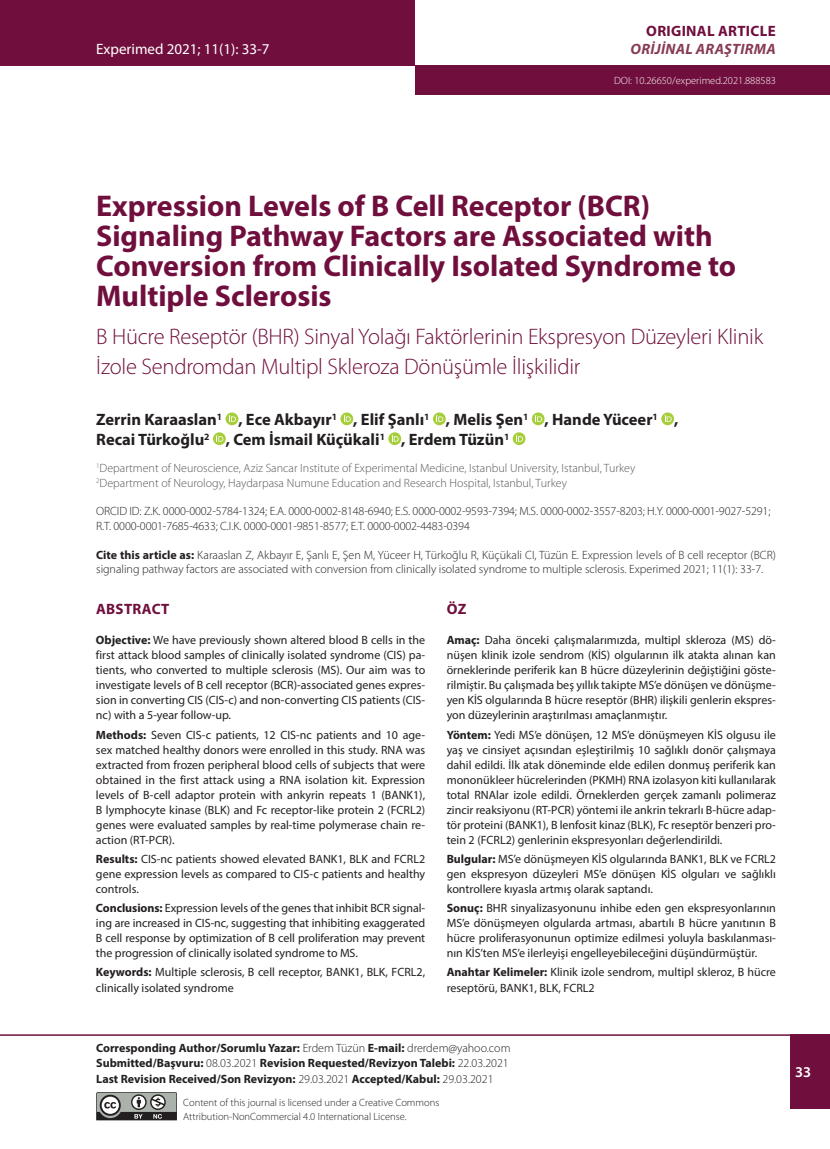
<style>
.page{position:relative;width:830px;height:1149px;background:#fff}
.page>*{position:absolute;margin:0;border:0;box-sizing:border-box;transform-origin:0 0}
.t1{font:700 30px/30px "Myriad Pro";color:#700f3d}
.t2{font:300 22.5px/30px "Myriad Pro";letter-spacing:-.01em;color:#700f3d}
.t3{font:700 16.5px/19.8px "Myriad Pro";color:#231f20}
.t4{font:700 15px "Myriad Pro";letter-spacing:.02em;color:#700f3d}
.t5{font:15px "Myriad Pro";color:#fff}
.t6{font:italic 700 15px "Myriad Pro";letter-spacing:.02em;color:#873c54}
.t7{font:600 15px "Myriad Pro";color:#fff}
.t8{font:12px/15px "Myriad Pro";color:#231f20;text-align:justify}
.t9{font:300 12px/14.4px "Myriad Pro";color:#231f20}
.t10{font:700 12px/15.6px "Myriad Pro";color:#231f20}
.t11{font:300 12px/14.4px "Myriad Pro";color:#57585a}
.t12{font:300 10.5px/14.7px "Myriad Pro";color:#231f20}
.t13{font:300 10.5px "Myriad Pro";color:#fff}
.s1{font-weight:700}
.s2{font-weight:300}
</style>
<div class="page">
<div style="left:0;top:0;width:415px;height:66px;background:#700f3d"></div>
<div style="left:415px;top:66px;width:414px;height:29px;background:#700f3d"></div>
<svg style="left:225px;top:412px;width:13px;height:13px"></svg>
<svg style="left:229px;top:415px;width:7px;height:7px"></svg>
<svg style="left:340px;top:412px;width:13px;height:13px"></svg>
<svg style="left:344px;top:415px;width:6px;height:7px"></svg>
<svg style="left:433px;top:412px;width:12px;height:13px"></svg>
<svg style="left:436px;top:415px;width:7px;height:7px"></svg>
<svg style="left:531px;top:412px;width:13px;height:13px"></svg>
<svg style="left:535px;top:415px;width:7px;height:7px"></svg>
<svg style="left:661px;top:412px;width:12px;height:13px"></svg>
<svg style="left:664px;top:415px;width:7px;height:7px"></svg>
<svg style="left:213px;top:432px;width:13px;height:13px"></svg>
<svg style="left:216px;top:434px;width:7px;height:7px"></svg>
<svg style="left:388px;top:432px;width:13px;height:13px"></svg>
<svg style="left:391px;top:434px;width:7px;height:7px"></svg>
<svg style="left:512px;top:432px;width:13px;height:13px"></svg>
<svg style="left:516px;top:434px;width:7px;height:7px"></svg>
<hr style="left:0;top:1033px;width:829px;height:2px;background:#700f3d">
<div style="left:790px;top:1034px;width:39px;height:74px;background:#700f3d"></div>
<svg style="left:96px;top:1092px;width:81px;height:27px;background:#858784"></svg>
<p class="t5" style="left:96px;top:39px;width:175px">Experimed 2021; 11(1): 33-7</p>
<p class="t4" style="left:646px;top:21px;width:131px">ORIGINAL ARTICLE</p>
<p class="t6" style="left:630px;top:39px;width:147px">ORİJİNAL ARAŞTIRMA</p>
<p class="t13" style="left:614px;top:75px;width:163px">DOI: 10.26650/experimed.2021.888583</p>
<h1 class="t1" style="left:96px;top:190px;width:641px">Expression Levels of B Cell Receptor (BCR)<br>Signaling Pathway Factors are Associated with Conversion from Clinically Isolated Syndrome to Multiple Sclerosis</h1>
<h2 class="t2" style="left:96px;top:321px;width:668px">B Hücre Reseptör (BHR) Sinyal Yolağı Faktörlerinin Ekspresyon Düzeyleri Klinik<br>İzole Sendromdan Multipl Skleroza Dönüşümle İlişkilidir</h2>
<h3 class="t3" style="left:96px;top:409px;width:583px">Zerrin Karaaslan<sup>1</sup> , Ece Akbayır<sup>1</sup> , Elif Şanlı<sup>1</sup> , Melis Şen<sup>1</sup> , Hande Yüceer<sup>1</sup> ,<br>Recai Türkoğlu<sup>2</sup> , Cem İsmail Küçükali<sup>1</sup> , Erdem Tüzün<sup>1</sup></h3>
<p class="t11" style="left:96px;top:461px;width:540px"><sup>1</sup>Department of Neuroscience, Aziz Sancar Institute of Experimental Medicine, Istanbul University, Istanbul, Turkey<br><sup>2</sup>Department of Neurology, Haydarpasa Numune Education and Research Hospital, Istanbul, Turkey</p>
<p class="t9" style="left:96px;top:504px;width:675px">ORCID ID: Z.K. 0000-0002-5784-1324; E.A. 0000-0002-8148-6940; E.S. 0000-0002-9593-7394; M.S. 0000-0002-3557-8203; H.Y. 0000-0001-9027-5291;<br>R.T. 0000-0001-7685-4633; C.I.K. 0000-0001-9851-8577; E.T. 0000-0002-4483-0394</p>
<p class="t9" style="left:96px;top:547px;width:680px"><span class="s1">Cite this article as:</span> Karaaslan Z, Akbayır E, Şanlı E, Şen M, Yüceer H, Türkoğlu R, Küçükali CI, Tüzün E. Expression levels of B cell receptor (BCR) signaling pathway factors are associated with conversion from clinically isolated syndrome to multiple sclerosis. Experimed 2021; 11(1): 33-7.</p>
<p class="t4" style="left:96px;top:599px;width:75px">ABSTRACT</p>
<p class="t8" style="left:96px;top:632px;width:330px"><span class="s1">Objective:</span> We have previously shown altered blood B cells in the first attack blood samples of clinically isolated syndrome (CIS) pa&shy;tients, who converted to multiple sclerosis (MS). Our aim was to investigate levels of B cell receptor (BCR)-associated genes expres&shy;sion in converting CIS (CIS-c) and non-converting CIS patients (CIS&shy;nc) with a 5-year follow-up.</p>
<p class="t8" style="left:96px;top:726px;width:330px"><span class="s1">Methods:</span> Seven CIS-c patients, 12 CIS-nc patients and 10 age&shy;sex matched healthy donors were enrolled in this study. RNA was extracted from frozen peripheral blood cells of subjects that were obtained in the first attack using a RNA isolation kit. Expression levels of B-cell adaptor protein with ankyrin repeats 1 (BANK1), B lymphocyte kinase (BLK) and Fc receptor-like protein 2 (FCRL2) genes were evaluated samples by real-time polymerase chain re&shy;action (RT-PCR).</p>
<p class="t8" style="left:96px;top:850px;width:330px"><span class="s1">Results:</span> CIS-nc patients showed elevated BANK1, BLK and FCRL2 gene expression levels as compared to CIS-c patients and healthy controls.</p>
<p class="t8" style="left:96px;top:900px;width:330px"><span class="s1">Conclusions:</span> Expression levels of the genes that inhibit BCR signal&shy;ing are increased in CIS-nc, suggesting that inhibiting exaggerated B cell response by optimization of B cell proliferation may prevent the progression of clinically isolated syndrome to MS.</p>
<p class="t8" style="left:96px;top:964px;width:330px"><span class="s1">Keywords:</span> Multiple sclerosis, B cell receptor, BANK1, BLK, FCRL2, clinically isolated syndrome</p>
<p class="t4" style="left:446px;top:599px;width:21px">ÖZ</p>
<p class="t8" style="left:446px;top:632px;width:330px"><span class="s1">Amaç:</span> Daha önceki çalışmalarımızda, multipl skleroza (MS) dö&shy;nüşen klinik izole sendrom (KİS) olgularının ilk atakta alınan kan örneklerinde periferik kan B hücre düzeylerinin değiştiğini göste&shy;rilmiştir. Bu çalışmada beş yıllık takipte MS’e dönüşen ve dönüşme&shy;yen KİS olgularında B hücre reseptör (BHR) ilişkili genlerin ekspres&shy;yon düzeylerinin araştırılması amaçlanmıştır.</p>
<p class="t8" style="left:446px;top:726px;width:330px"><span class="s1">Yöntem:</span> Yedi MS’e dönüşen, 12 MS’e dönüşmeyen KİS olgusu ile yaş ve cinsiyet açısından eşleştirilmiş 10 sağlıklı donör çalışmaya dahil edildi. İlk atak döneminde elde edilen donmuş periferik kan mononükleer hücrelerinden (PKMH) RNA izolasyon kiti kullanılarak total RNAlar izole edildi. Örneklerden gerçek zamanlı polimeraz zincir reaksiyonu (RT-PCR) yöntemi ile ankrin tekrarlı B-hücre adap&shy;tör proteini (BANK1), B lenfosit kinaz (BLK), Fc reseptör benzeri pro&shy;tein 2 (FCRL2) genlerinin ekspresyonları değerlendirildi.</p>
<p class="t8" style="left:446px;top:850px;width:330px"><span class="s1">Bulgular:</span> MS’e dönüşmeyen KİS olgularında BANK1, BLK ve FCRL2 gen ekspresyon düzeyleri MS’e dönüşen KİS olguları ve sağlıklı kontrollere kıyasla artmış olarak saptandı.</p>
<p class="t8" style="left:446px;top:900px;width:330px"><span class="s1">Sonuç:</span> BHR sinyalizasyonunu inhibe eden gen ekspresyonlarının MS’e dönüşmeyen olgularda artması, abartılı B hücre yanıtının B hücre proliferasyonunun optimize edilmesi yoluyla baskılanması&shy;nın KİS’ten MS’e ilerleyişi engelleyebileceğini düşündürmüştür.</p>
<p class="t8" style="left:446px;top:964px;width:330px"><span class="s1">Anahtar Kelimeler:</span> Klinik izole sendrom, multipl skleroz, B hücre reseptörü, BANK1, BLK, FCRL2</p>
<p class="t10" style="left:96px;top:1038px;width:415px">Corresponding Author/Sorumlu Yazar: <span class="s2">Erdem Tüzün</span> E-mail: <span class="s2">drerdem@yahoo.com<br></span>Submitted/Başvuru: <span class="s2">08.03.2021</span> Revision Requested/Revizyon Talebi: <span class="s2">22.03.2021<br></span>Last Revision Received/Son Revizyon: <span class="s2">29.03.2021</span> Accepted/Kabul: <span class="s2">29.03.2021</span></p>
<p class="t12" style="left:183px;top:1094px;width:257px">Content of this journal is licensed under a Creative Commons<br>Attribution-NonCommercial 4.0 International License.</p>
<p class="t7" style="left:794px;top:1062px;width:18px">33</p>
</div>
